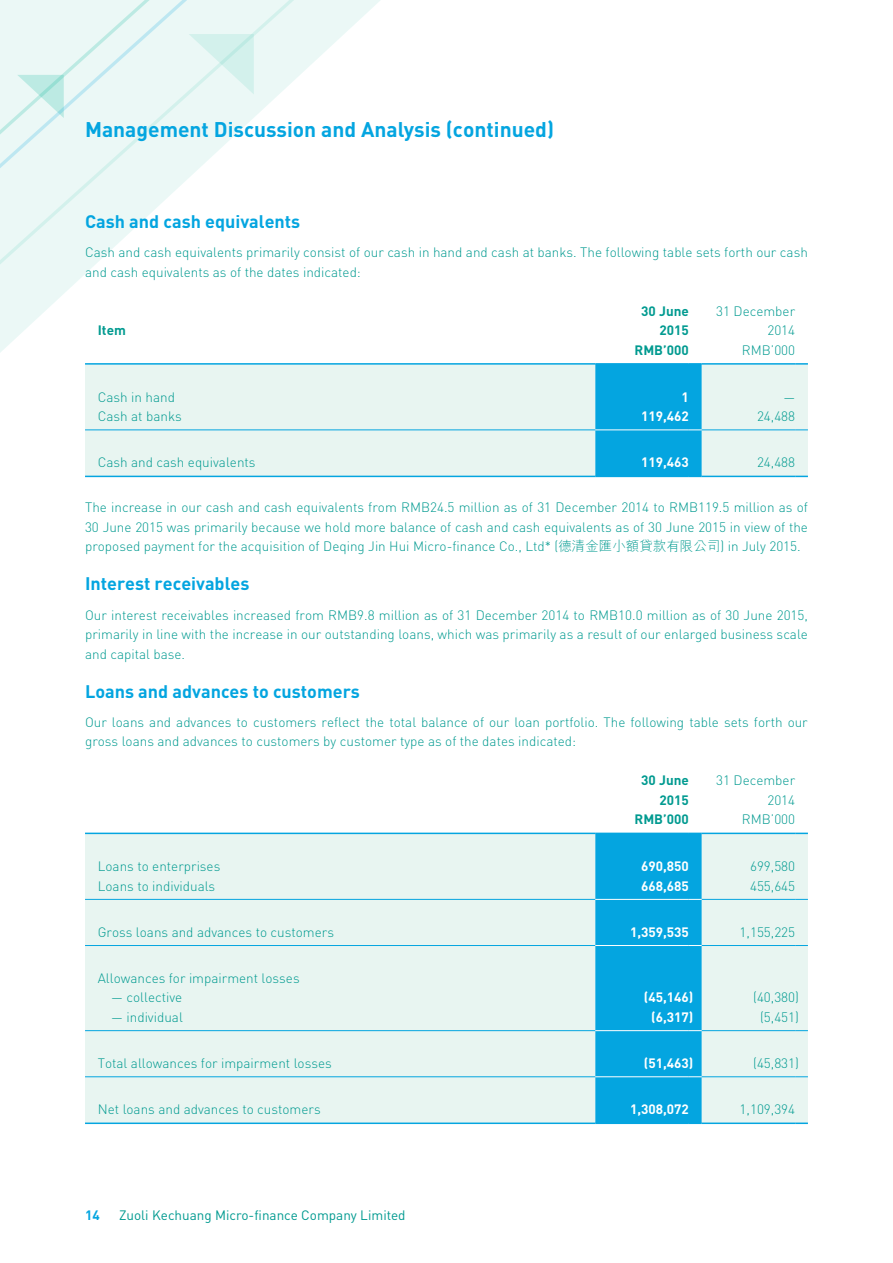
<style>
.page{position:relative;width:893px;height:1263px;background:#fff}
.page>*{position:absolute;margin:0;border:0;box-sizing:border-box;transform-origin:0 0}
.t1{font:700 21px "DIN Pro";color:#04a5e0}
.t2{font:700 18px "DIN Pro";color:#04a5e0}
.t3{font:300 13.5px/19.5px "DIN Pro";color:#009a90}
.t4{font:700 13.5px "DIN Pro";color:#fff}
.t5{font:13.5px "DIN Pro";color:#009a90}
.t6{font:700 13.5px/19.5px "DIN Pro";color:#009a90;text-align:right}
.t7{font:700 13.5px "DIN Pro";color:#04a5e0}
.s1{font-family:"M Hei HK"}
</style>
<div class="page">
<svg style="left:341px;top:0;width:39px;height:37px"></svg>
<svg style="left:234px;top:0;width:107px;height:136px;fill:#ebf8f6"></svg>
<svg style="left:197px;top:0;width:37px;height:170px;fill:#ebf8f6"></svg>
<svg style="left:0;top:0;width:197px;height:353px;fill:#ebf8f6"></svg>
<div style="left:85px;top:365px;width:723px;height:111px;background:#e8f5f1"></div>
<svg style="left:795px;top:363px;width:13px;height:2px"></svg>
<svg style="left:795px;top:476px;width:13px;height:1px"></svg>
<svg style="left:795px;top:429px;width:13px;height:1px"></svg>
<hr style="left:85px;top:363px;width:510px;height:2px;background:#04a5e0">
<hr style="left:702px;top:363px;width:93px;height:2px;background:#04a5e0">
<hr style="left:85px;top:429px;width:510px;height:1px;background:#04a5e0">
<hr style="left:702px;top:429px;width:93px;height:1px;background:#04a5e0">
<hr style="left:85px;top:476px;width:510px;height:1px;background:#04a5e0">
<hr style="left:702px;top:476px;width:93px;height:1px;background:#04a5e0">
<div style="left:595px;top:363px;width:107px;height:114px;background:#04a5e0"></div>
<div style="left:85px;top:834px;width:723px;height:288px;background:#e8f5f1"></div>
<svg style="left:795px;top:833px;width:13px;height:1px"></svg>
<svg style="left:795px;top:1122px;width:13px;height:2px"></svg>
<svg style="left:795px;top:899px;width:13px;height:1px"></svg>
<svg style="left:795px;top:945px;width:13px;height:1px"></svg>
<svg style="left:795px;top:1030px;width:13px;height:1px"></svg>
<svg style="left:795px;top:1076px;width:13px;height:1px"></svg>
<hr style="left:85px;top:833px;width:510px;height:1px;background:#04a5e0">
<hr style="left:702px;top:833px;width:93px;height:1px;background:#04a5e0">
<hr style="left:85px;top:899px;width:510px;height:1px;background:#04a5e0">
<hr style="left:702px;top:899px;width:93px;height:1px;background:#04a5e0">
<hr style="left:85px;top:945px;width:510px;height:1px;background:#04a5e0">
<hr style="left:702px;top:945px;width:93px;height:1px;background:#04a5e0">
<hr style="left:85px;top:1030px;width:510px;height:1px;background:#04a5e0">
<hr style="left:702px;top:1030px;width:93px;height:1px;background:#04a5e0">
<hr style="left:85px;top:1076px;width:510px;height:1px;background:#04a5e0">
<hr style="left:702px;top:1076px;width:93px;height:1px;background:#04a5e0">
<hr style="left:85px;top:1122px;width:510px;height:2px;background:#04a5e0">
<hr style="left:702px;top:1122px;width:93px;height:2px;background:#04a5e0">
<div style="left:595px;top:833px;width:107px;height:291px;background:#04a5e0"></div>
<h1 class="t1" style="left:85px;top:115px;width:470px">Management Discussion and Analysis (continued)</h1>
<h2 class="t2" style="left:85px;top:209px;width:217px">Cash and cash equivalents</h2>
<p class="t3" style="left:85px;top:242px;width:724px">Cash and cash equivalents primarily consist of our cash in hand and cash at banks. The following table sets forth our cash and cash equivalents as of the dates indicated:</p>
<p class="t6" style="left:98px;top:320px;width:30px">Item</p>
<p class="t6" style="left:641px;top:301px;width:49px">30 June<br>2015</p>
<p class="t3" style="left:716px;top:301px;width:80px;text-align:right">31 December<br>2014</p>
<p class="t6" style="left:634px;top:340px;width:56px">RMB’000</p>
<p class="t3" style="left:742px;top:340px;width:55px">RMB’000</p>
<p class="t3" style="left:98px;top:386px;width:79px">Cash in hand</p>
<p class="t4" style="left:681px;top:388px;width:9px">1</p>
<p class="t3" style="left:783px;top:386px;width:13px">—</p>
<p class="t3" style="left:98px;top:406px;width:86px">Cash at banks</p>
<p class="t4" style="left:641px;top:407px;width:49px">119,462</p>
<p class="t3" style="left:757px;top:406px;width:40px">24,488</p>
<p class="t3" style="left:98px;top:452px;width:159px">Cash and cash equivalents</p>
<p class="t4" style="left:641px;top:453px;width:49px">119,463</p>
<p class="t3" style="left:757px;top:452px;width:40px">24,488</p>
<p class="t3" style="left:85px;top:497px;width:724px;text-align:justify">The increase in our cash and cash equivalents from RMB24.5 million as of 31 December 2014 to RMB119.5 million as of 30 June 2015 was primarily because we hold more balance of cash and cash equivalents as of 30 June 2015 in view of the proposed payment for the acquisition of Deqing Jin Hui Micro-finance Co., Ltd* (<span class="s1">德清金匯小額貸款有限公司</span>) in July 2015.</p>
<h2 class="t2" style="left:85px;top:571px;width:166px">Interest receivables</h2>
<p class="t3" style="left:85px;top:604px;width:724px;text-align:justify">Our interest receivables increased from RMB9.8 million as of 31 December 2014 to RMB10.0 million as of 30 June 2015, primarily in line with the increase in our outstanding loans, which was primarily as a result of our enlarged business scale and capital base.</p>
<h2 class="t2" style="left:85px;top:679px;width:276px">Loans and advances to customers</h2>
<p class="t3" style="left:85px;top:712px;width:724px">Our loans and advances to customers reflect the total balance of our loan portfolio. The following table sets forth our gross loans and advances to customers by customer type as of the dates indicated:</p>
<p class="t6" style="left:641px;top:770px;width:49px">30 June<br>2015</p>
<p class="t3" style="left:716px;top:770px;width:80px;text-align:right">31 December<br>2014</p>
<p class="t6" style="left:634px;top:809px;width:56px">RMB’000</p>
<p class="t3" style="left:742px;top:809px;width:55px">RMB’000</p>
<p class="t3" style="left:98px;top:856px;width:124px">Loans to enterprises</p>
<p class="t4" style="left:641px;top:857px;width:49px">690,850</p>
<p class="t3" style="left:750px;top:856px;width:47px">699,580</p>
<p class="t3" style="left:98px;top:875px;width:119px">Loans to individuals</p>
<p class="t4" style="left:641px;top:876px;width:49px">668,685</p>
<p class="t3" style="left:750px;top:875px;width:47px">455,645</p>
<p class="t3" style="left:98px;top:922px;width:238px">Gross loans and advances to customers</p>
<p class="t4" style="left:630px;top:923px;width:60px">1,359,535</p>
<p class="t3" style="left:740px;top:922px;width:57px">1,155,225</p>
<p class="t3" style="left:98px;top:968px;width:203px">Allowances for impairment losses</p>
<p class="t3" style="left:111px;top:987px;width:73px">— collective</p>
<p class="t4" style="left:644px;top:988px;width:51px">(45,146)</p>
<p class="t3" style="left:753px;top:987px;width:47px">(40,380)</p>
<p class="t3" style="left:111px;top:1007px;width:73px">— individual</p>
<p class="t4" style="left:651px;top:1008px;width:44px">(6,317)</p>
<p class="t3" style="left:760px;top:1007px;width:40px">(5,451)</p>
<p class="t3" style="left:98px;top:1053px;width:235px">Total allowances for impairment losses</p>
<p class="t4" style="left:644px;top:1054px;width:51px">(51,463)</p>
<p class="t3" style="left:753px;top:1053px;width:47px">(45,831)</p>
<p class="t3" style="left:98px;top:1099px;width:224px">Net loans and advances to customers</p>
<p class="t4" style="left:630px;top:1100px;width:60px">1,308,072</p>
<p class="t3" style="left:740px;top:1099px;width:57px">1,109,394</p>
<p class="t7" style="left:85px;top:1206px;width:16px">14</p>
<p class="t5" style="left:119px;top:1206px;width:288px">Zuoli Kechuang Micro-finance Company Limited</p>
</div>
